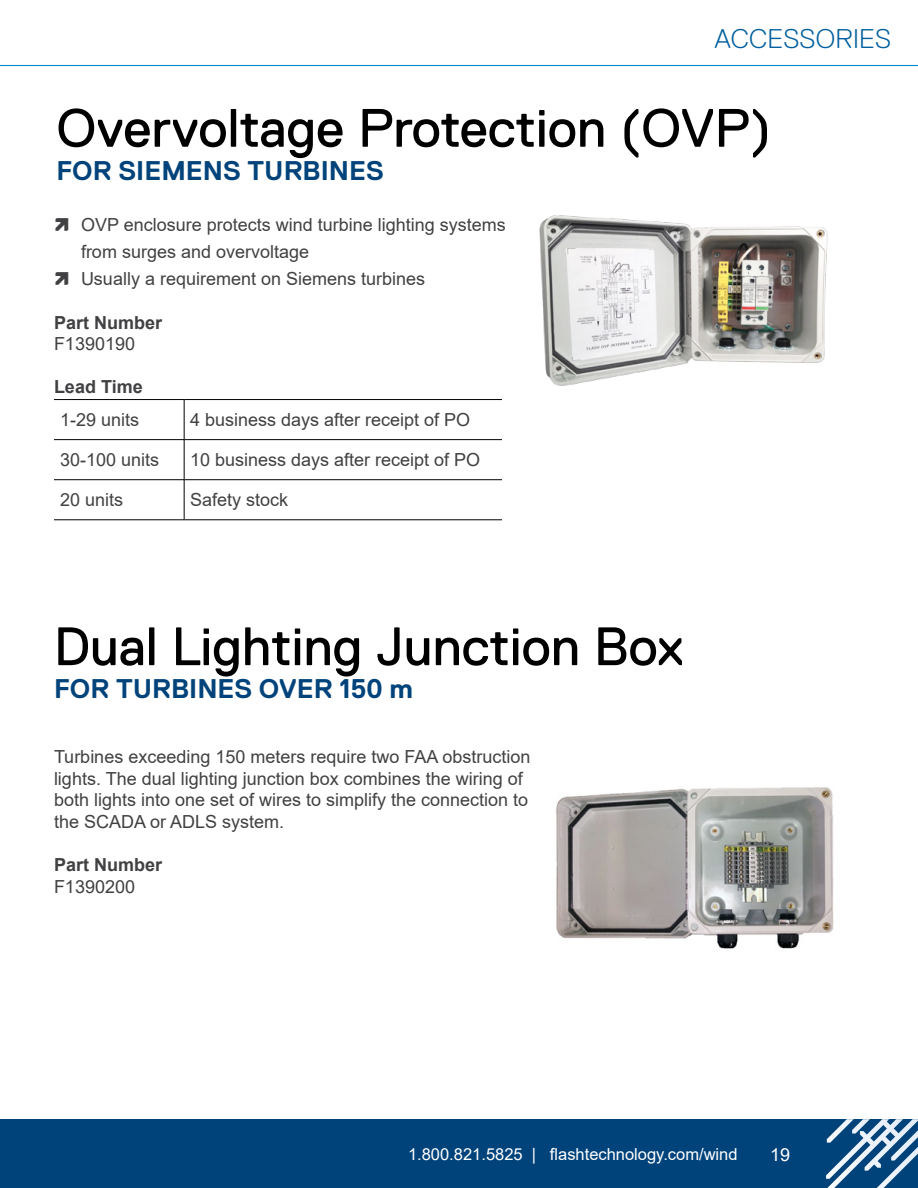
<style>
.page{position:relative;width:918px;height:1188px;background:#fff}
.page>*{position:absolute;margin:0;border:0;box-sizing:border-box;transform-origin:0 0}
.Product_Title{font:54px "Replica Std";color:#000}
.TOC_item{font:700 27px "Replica Std";color:#00437b}
.Page_titles{font:300 27px "Replica Std";letter-spacing:.01em;color:#005f9e}
.Body{font:18px/21.6px "Arial";color:#414042}
.Body-2{font:700 18px "Arial";color:#414042}
.t1{font:18px "Arial";color:#fff}
.t2{font:16.5px "Arial";color:#fff}
.s1{font-family:"SPX"}
</style>
<div class="page">
<div style="left:0;top:1119px;width:918px;height:69px;background:#00437b"></div>
<hr style="left:0;top:65px;width:918px;height:1px;background:#008ccf">
<svg style="left:826px;top:1119px;width:92px;height:69px"></svg>
<hr style="left:54px;top:399px;width:130px;height:1px;background:#000">
<hr style="left:184px;top:399px;width:318px;height:1px;background:#000">
<hr style="left:184px;top:400px;width:1px;height:39px;background:#000">
<hr style="left:54px;top:439px;width:130px;height:1px;background:#000">
<hr style="left:184px;top:439px;width:318px;height:1px;background:#000">
<hr style="left:184px;top:440px;width:1px;height:40px;background:#000">
<hr style="left:54px;top:479px;width:130px;height:1px;background:#000">
<hr style="left:184px;top:479px;width:318px;height:1px;background:#000">
<hr style="left:184px;top:480px;width:1px;height:40px;background:#000">
<hr style="left:54px;top:520px;width:130px;height:1px;background:#000">
<hr style="left:184px;top:520px;width:318px;height:1px;background:#000">
<img style="left:539px;top:215px;width:289px;height:171px">
<img style="left:556px;top:787px;width:278px;height:162px">
<p class="Page_titles" style="left:715px;top:23px;width:178px">ACCESSORIES</p>
<p class="Product_Title" style="left:56px;top:98px;width:716px">Overvoltage Protection (OVP)</p>
<p class="TOC_item" style="left:56px;top:155px;width:329px">FOR SIEMENS TURBINES</p>
<p class="Body" style="left:81px;top:211px;width:426px;line-height:27px;text-indent:-27px"><span class="s1">ì</span> OVP enclosure protects wind turbine lighting systems from surges and overvoltage</p>
<p class="Body" style="left:54px;top:268px;width:373px"><span class="s1">ì</span> Usually a requirement on Siemens turbines</p>
<p class="Body-2" style="left:54px;top:310px;width:110px">Part Number</p>
<p class="Body" style="left:54px;top:333px;width:83px">F1390190</p>
<p class="Body-2" style="left:54px;top:374px;width:90px">Lead Time</p>
<p class="Body" style="left:60px;top:409px;width:81px">1-29 units</p>
<p class="Body" style="left:190px;top:409px;width:282px">4 business days after receipt of PO</p>
<p class="Body" style="left:60px;top:449px;width:101px">30-100 units</p>
<p class="Body" style="left:190px;top:449px;width:292px">10 business days after receipt of PO</p>
<p class="Body" style="left:60px;top:489px;width:65px">20 units</p>
<p class="Body" style="left:190px;top:489px;width:100px">Safety stock</p>
<p class="Product_Title" style="left:54px;top:617px;width:631px">Dual Lighting Junction Box</p>
<p class="TOC_item" style="left:54px;top:674px;width:361px">FOR TURBINES OVER 150 m</p>
<p class="Body" style="left:54px;top:746px;width:478px">Turbines exceeding 150 meters require two FAA obstruction lights. The dual lighting junction box combines the wiring of both lights into one set of wires to simplify the connection to the SCADA or ADLS system.</p>
<p class="Body-2" style="left:54px;top:852px;width:110px">Part Number</p>
<p class="Body" style="left:54px;top:875px;width:83px">F1390200</p>
<p class="t2" style="left:408px;top:1143px;width:331px">1.800.821.5825 | flashtechnology.com/wind</p>
<p class="t1" style="left:770px;top:1142px;width:22px">19</p>
</div>
